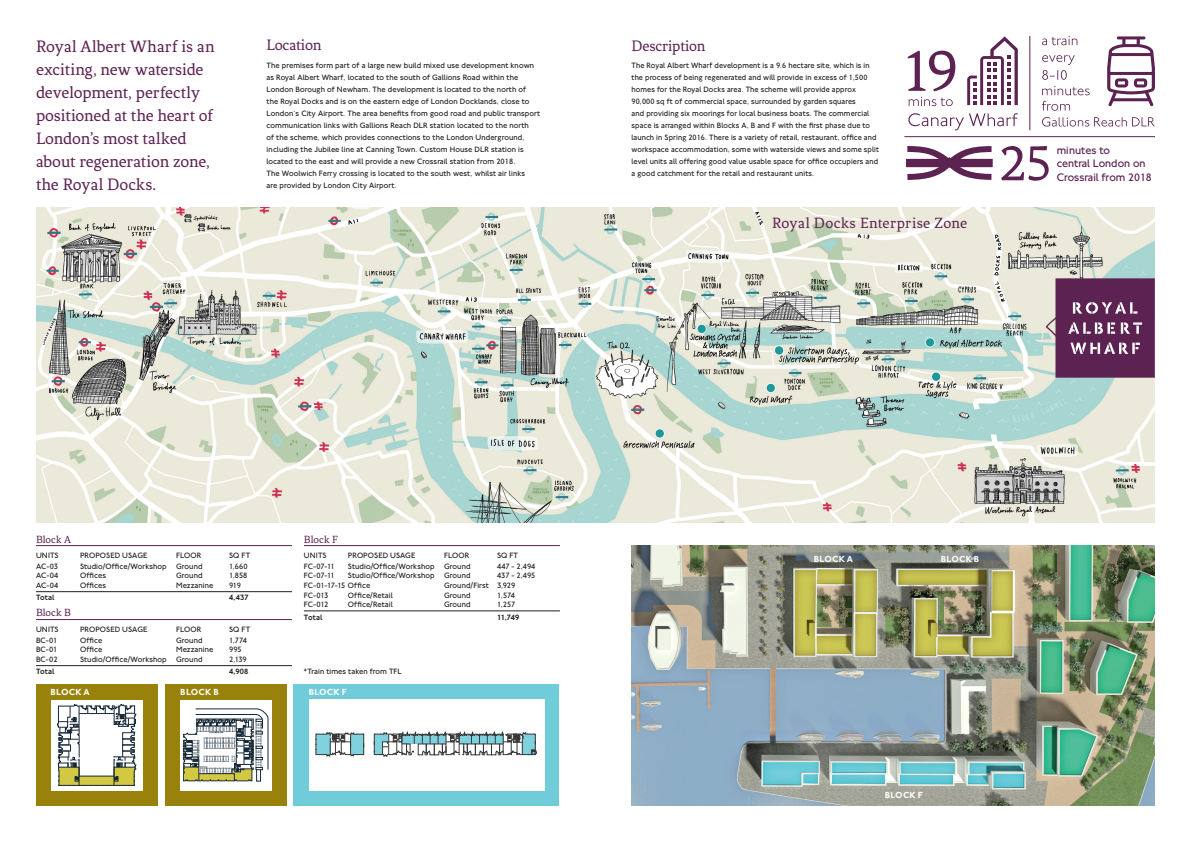
<style>
.page{position:relative;width:1191px;height:842px;background:#fff}
.page>*{position:absolute;margin:0;border:0;box-sizing:border-box;transform-origin:0 0}
.t1{font:17.5px/23px "Fenix";letter-spacing:-.005em;color:#5c2252}
.t2{font:16px "Fenix";letter-spacing:-.01em;color:#5c2252}
.t3{font:15.8px "Fenix";letter-spacing:.02em;color:#5c2252}
.t4{font:300 11.3px/13.5px "New Johnston";color:#5c2252}
.Mix_titles{font:11px "Fenix";color:#5c2252}
.t5{font:700 9.1px "Johnston ITC";letter-spacing:.02em;color:#fff}
.t6{font:300 8px/12px "New Johnston";letter-spacing:.01em;color:#231f20}
.t7{font:500 8px "New Johnston";letter-spacing:.015em;color:#231f20}
</style>
<div class="page">
<img style="left:36px;top:208px;width:1119px;height:314px">
<svg style="left:1055px;top:278px;width:99px;height:100px;background:#6b3762"></svg>
<img style="left:631px;top:546px;width:523px;height:260px">
<div style="left:293px;top:684px;width:266px;height:122px;background:#70ccd8"></div>
<div style="left:309px;top:700px;width:235px;height:91px;background:#fff"></div>
<svg style="left:364px;top:733px;width:10px;height:22px"></svg>
<svg style="left:374px;top:732px;width:163px;height:24px"></svg>
<svg style="left:316px;top:732px;width:48px;height:24px"></svg>
<div style="left:36px;top:685px;width:121px;height:121px;background:#98820c"></div>
<div style="left:51px;top:700px;width:91px;height:91px;background:#fff"></div>
<svg style="left:57px;top:704px;width:79px;height:82px"></svg>
<div style="left:165px;top:684px;width:121px;height:122px;background:#98820c"></div>
<div style="left:180px;top:700px;width:91px;height:91px;background:#fff"></div>
<svg style="left:183px;top:709px;width:85px;height:73px"></svg>
<hr style="left:36px;top:545px;width:256px;height:1px;background:#5c2252">
<hr style="left:36px;top:591px;width:256px;height:1px;background:#231f20">
<hr style="left:36px;top:619px;width:256px;height:1px;background:#5c2252">
<hr style="left:36px;top:665px;width:256px;height:1px;background:#231f20">
<hr style="left:304px;top:545px;width:256px;height:1px;background:#5c2252">
<hr style="left:304px;top:611px;width:256px;height:1px;background:#231f20">
<svg style="left:907px;top:51px;width:48px;height:40px"></svg>
<svg style="left:967px;top:36px;width:50px;height:69px"></svg>
<svg style="left:1107px;top:36px;width:48px;height:70px"></svg>
<svg style="left:1001px;top:146px;width:47px;height:35px"></svg>
<svg style="left:906px;top:146px;width:86px;height:34px"></svg>
<svg style="left:908px;top:97px;width:44px;height:9px"></svg>
<svg style="left:1042px;top:117px;width:112px;height:10px"></svg>
<svg style="left:1042px;top:101px;width:28px;height:10px"></svg>
<svg style="left:1042px;top:86px;width:47px;height:9px"></svg>
<svg style="left:1042px;top:55px;width:32px;height:25px"></svg>
<svg style="left:1042px;top:36px;width:35px;height:9px"></svg>
<svg style="left:908px;top:113px;width:109px;height:17px"></svg>
<hr style="left:1029px;top:36px;width:1px;height:94px;background:#5c2252">
<hr style="left:904px;top:136px;width:251px;height:1px;background:#5c2252">
<p class="t1" style="left:36px;top:35px;width:180px">Royal Albert Wharf is an exciting, new waterside development, perfectly positioned at the heart of<br>London’s most talked about regeneration zone, the Royal Docks.</p>
<p class="t2" style="left:266px;top:36px;width:57px">Location</p>
<p class="t6" style="left:266px;top:59px;width:275px">The premises form part of a large new build mixed use development known as Royal Albert Wharf, located to the south of Gallions Road within the London Borough of Newham. The development is located to the north of<br>the Royal Docks and is on the eastern edge of London Docklands, close to London’s City Airport. The area benefits from good road and public transport communication links with Gallions Reach DLR station located to the north<br>of the scheme, which provides connections to the London Underground, including the Jubilee line at Canning Town. Custom House DLR station is located to the east and will provide a new Crossrail station from 2018.<br>The Woolwich Ferry crossing is located to the south west, whilst air links<br>are provided by London City Airport.</p>
<p class="t2" style="left:631px;top:37px;width:75px">Description</p>
<p class="t6" style="left:631px;top:60px;width:249px">The Royal Albert Wharf development is a 9.6 hectare site, which is in the process of being regenerated and will provide in excess of 1,500 homes for the Royal Docks area. The scheme will provide approx 90,000 sq ft of commercial space, surrounded by garden squares<br>and providing six moorings for local business boats. The commercial space is arranged within Blocks A, B and F with the first phase due to launch in Spring 2016. There is a variety of retail, restaurant, office and workspace accommodation, some with waterside views and some split level units all offering good value usable space for office occupiers and a good catchment for the retail and restaurant units.</p>
<p class="t3" style="left:772px;top:214px;width:197px">Royal Docks Enterprise Zone</p>
<p class="t4" style="left:1056px;top:143px;width:97px">minutes to<br>central London on<br>Crossrail from 2018</p>
<p class="Mix_titles" style="left:36px;top:533px;width:37px">Block A</p>
<p class="t6" style="left:36px;top:549px;width:24px">UNITS</p>
<p class="t6" style="left:80px;top:549px;width:69px">PROPOSED USAGE</p>
<p class="t6" style="left:176px;top:549px;width:27px">FLOOR</p>
<p class="t6" style="left:229px;top:549px;width:23px">SQ FT</p>
<p class="t6" style="left:36px;top:560px;width:24px">AC-03</p>
<p class="t6" style="left:80px;top:560px;width:124px">Studio/Office/Workshop Ground</p>
<p class="t6" style="left:229px;top:560px;width:20px">1,660</p>
<p class="t6" style="left:36px;top:570px;width:24px">AC-04</p>
<p class="t6" style="left:80px;top:570px;width:28px">Offices</p>
<p class="t6" style="left:176px;top:570px;width:28px">Ground</p>
<p class="t6" style="left:229px;top:570px;width:20px">1,858</p>
<p class="t6" style="left:36px;top:579px;width:24px">AC-04</p>
<p class="t6" style="left:80px;top:579px;width:28px">Offices</p>
<p class="t6" style="left:176px;top:579px;width:39px">Mezzanine</p>
<p class="t6" style="left:229px;top:579px;width:13px">919</p>
<p class="t7" style="left:36px;top:593px;width:20px">Total</p>
<p class="t7" style="left:229px;top:593px;width:21px">4,437</p>
<p class="Mix_titles" style="left:36px;top:607px;width:36px">Block B</p>
<p class="t6" style="left:36px;top:623px;width:24px">UNITS</p>
<p class="t6" style="left:80px;top:623px;width:69px">PROPOSED USAGE</p>
<p class="t6" style="left:176px;top:623px;width:27px">FLOOR</p>
<p class="t6" style="left:229px;top:623px;width:23px">SQ FT</p>
<p class="t6" style="left:36px;top:634px;width:23px">BC-01</p>
<p class="t6" style="left:80px;top:634px;width:24px">Office</p>
<p class="t6" style="left:176px;top:634px;width:28px">Ground</p>
<p class="t6" style="left:229px;top:634px;width:19px">1,774</p>
<p class="t6" style="left:36px;top:644px;width:23px">BC-01</p>
<p class="t6" style="left:80px;top:644px;width:24px">Office</p>
<p class="t6" style="left:176px;top:644px;width:39px">Mezzanine</p>
<p class="t6" style="left:229px;top:644px;width:14px">995</p>
<p class="t6" style="left:36px;top:653px;width:23px">BC-02</p>
<p class="t6" style="left:80px;top:653px;width:124px">Studio/Office/Workshop Ground</p>
<p class="t6" style="left:229px;top:653px;width:19px">2,139</p>
<p class="t7" style="left:36px;top:667px;width:20px">Total</p>
<p class="t7" style="left:229px;top:667px;width:21px">4,908</p>
<p class="Mix_titles" style="left:304px;top:533px;width:35px">Block F</p>
<p class="t6" style="left:304px;top:549px;width:24px">UNITS</p>
<p class="t6" style="left:348px;top:549px;width:69px">PROPOSED USAGE</p>
<p class="t6" style="left:444px;top:549px;width:27px">FLOOR</p>
<p class="t6" style="left:497px;top:549px;width:23px">SQ FT</p>
<p class="t6" style="left:304px;top:560px;width:32px">FC-07-11</p>
<p class="t6" style="left:348px;top:560px;width:124px">Studio/Office/Workshop Ground</p>
<p class="t6" style="left:497px;top:560px;width:40px">447 - 2,494</p>
<p class="t6" style="left:304px;top:570px;width:32px">FC-07-11</p>
<p class="t6" style="left:348px;top:570px;width:124px">Studio/Office/Workshop Ground</p>
<p class="t6" style="left:497px;top:570px;width:40px">437 - 2,495</p>
<p class="t6" style="left:304px;top:579px;width:68px">FC-01-17-15 Office</p>
<p class="t6" style="left:444px;top:579px;width:73px">Ground/First 3,929</p>
<p class="t6" style="left:304px;top:589px;width:26px">FC-013</p>
<p class="t6" style="left:348px;top:589px;width:46px">Office/Retail</p>
<p class="t6" style="left:444px;top:589px;width:28px">Ground</p>
<p class="t6" style="left:497px;top:589px;width:19px">1,574</p>
<p class="t6" style="left:304px;top:598px;width:26px">FC-012</p>
<p class="t6" style="left:348px;top:598px;width:46px">Office/Retail</p>
<p class="t6" style="left:444px;top:598px;width:28px">Ground</p>
<p class="t6" style="left:497px;top:598px;width:20px">1,257</p>
<p class="t7" style="left:304px;top:612px;width:20px">Total</p>
<p class="t7" style="left:497px;top:612px;width:24px">11,749</p>
<p class="t6" style="left:304px;top:666px;width:99px">*Train times taken from TFL</p>
<p class="t5" style="left:50px;top:687px;width:41px">BLOCK A</p>
<p class="t5" style="left:180px;top:687px;width:40px">BLOCK B</p>
<p class="t5" style="left:309px;top:687px;width:40px">BLOCK F</p>
<p class="t5" style="left:814px;top:553px;width:41px">BLOCK A</p>
<p class="t5" style="left:941px;top:553px;width:40px">BLOCK B</p>
<p class="t5" style="left:884px;top:790px;width:40px">BLOCK F</p>
</div>
